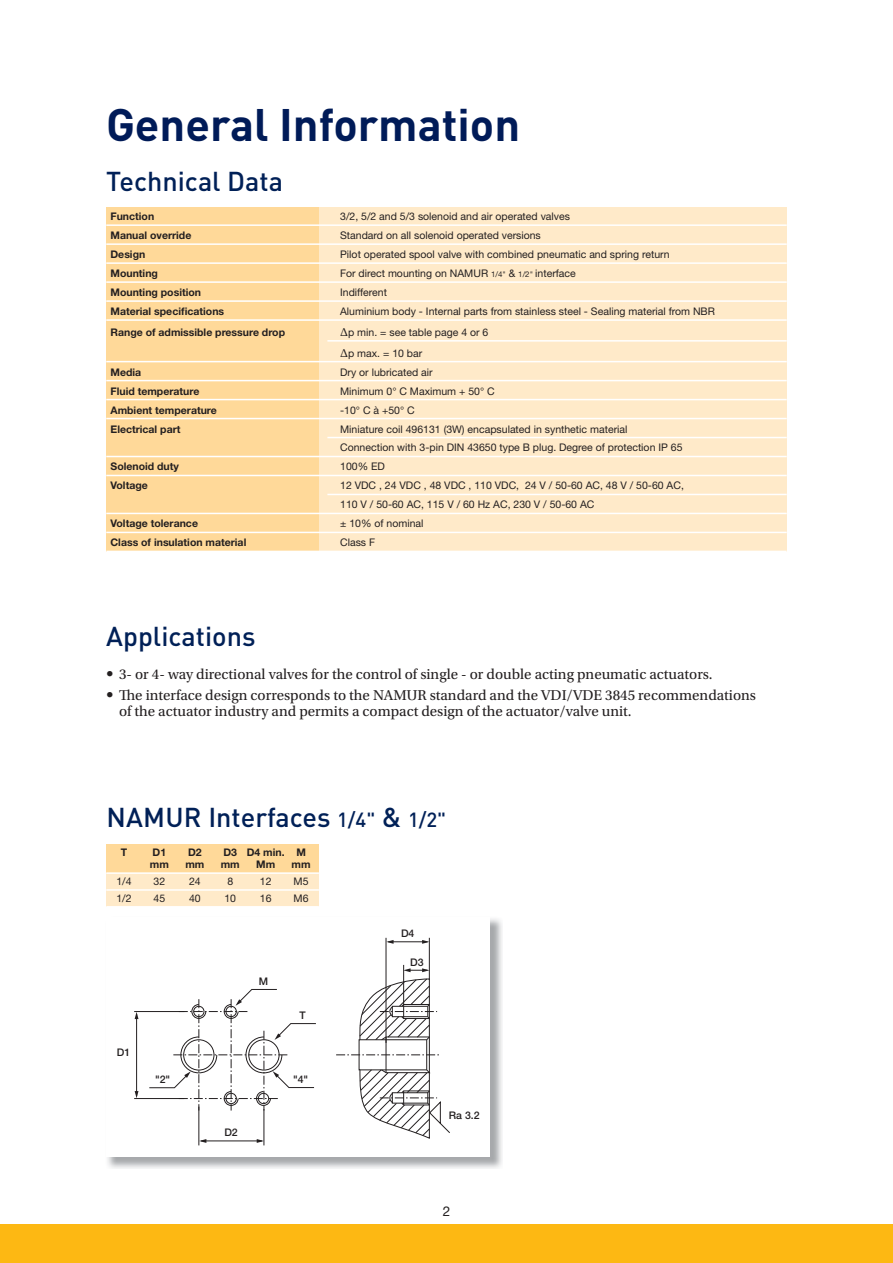
<style>
.page{position:relative;width:893px;height:1263px;background:#fff}
.page>*{position:absolute;margin:0;border:0;box-sizing:border-box;transform-origin:0 0}
.t1{font:700 45px "DINOT";color:#001b58}
.t2{font:500 27px "DINOT";color:#002057}
.t3{font:15px/16.5px "Utopia Std";color:#231f20}
.t4{font:13.5px "Helvetica Neue LT Std";color:#231f20}
.t5{font:10.5px/18.9px "Helvetica Neue LT Std";color:#231f20}
.t6{font:700 10.5px "Helvetica Neue LT Std";color:#231f20}
.t7{font:500 10.5px "Helvetica Neue LT Std";color:#231f20}
.s1{font-size:7.8px}
.s2{font-family:"Utopia Std";font-size:12px}
.s3{font-family:"Helvetica Neue LT Std";font-weight:300}
.s4{font-size:20.25px}
</style>
<div class="page">
<div style="left:0;top:1225px;width:893px;height:38px;background:#fdb813"></div>
<div style="left:106px;top:844px;width:213px;height:63px;background:#ffeac9"></div>
<div style="left:106px;top:844px;width:213px;height:29px;background:#ffd999"></div>
<hr style="left:106px;top:872px;width:213px;height:2px;background:#fff">
<hr style="left:106px;top:889px;width:213px;height:2px;background:#fff">
<hr style="left:106px;top:906px;width:213px;height:2px;background:#fff">
<img style="left:107px;top:918px;width:395px;height:251px">
<div style="left:106px;top:917px;width:384px;height:240px;background:#fff"></div>
<hr style="left:134px;top:1011px;width:50px;height:1px;background:#231f20">
<hr style="left:134px;top:1098px;width:50px;height:1px;background:#231f20">
<hr style="left:199px;top:1107px;width:1px;height:38px;background:#231f20">
<hr style="left:136px;top:1014px;width:1px;height:82px;background:#231f20">
<hr style="left:264px;top:1109px;width:1px;height:36px;background:#231f20">
<hr style="left:201px;top:1141px;width:61px;height:1px;background:#231f20">
<svg style="left:257px;top:1139px;width:7px;height:4px"></svg>
<svg style="left:199px;top:1139px;width:7px;height:4px"></svg>
<svg style="left:135px;top:1091px;width:3px;height:7px"></svg>
<svg style="left:135px;top:1012px;width:3px;height:7px"></svg>
<svg style="left:149px;top:989px;width:167px;height:122px"></svg>
<hr style="left:386px;top:938px;width:1px;height:105px;background:#231f20">
<hr style="left:429px;top:938px;width:1px;height:42px;background:#231f20">
<hr style="left:388px;top:942px;width:39px;height:1px;background:#231f20">
<svg style="left:422px;top:940px;width:7px;height:4px"></svg>
<svg style="left:386px;top:940px;width:7px;height:4px"></svg>
<svg style="left:404px;top:968px;width:25px;height:4px"></svg>
<hr style="left:403px;top:965px;width:1px;height:53px;background:#231f20">
<svg style="left:336px;top:978px;width:114px;height:161px"></svg>
<div style="left:106px;top:207px;width:681px;height:344px;background:#ffeac9"></div>
<div style="left:106px;top:207px;width:213px;height:345px;background:#ffd999"></div>
<hr style="left:106px;top:224px;width:681px;height:2px;background:#fff">
<hr style="left:106px;top:243px;width:681px;height:2px;background:#fff">
<hr style="left:106px;top:262px;width:681px;height:2px;background:#fff">
<hr style="left:106px;top:281px;width:681px;height:2px;background:#fff">
<hr style="left:106px;top:300px;width:681px;height:2px;background:#fff">
<hr style="left:106px;top:319px;width:681px;height:2px;background:#fff">
<hr style="left:327px;top:340px;width:460px;height:2px;background:#fff">
<hr style="left:106px;top:361px;width:681px;height:1px;background:#fff">
<hr style="left:106px;top:380px;width:681px;height:1px;background:#fff">
<hr style="left:106px;top:399px;width:681px;height:1px;background:#fff">
<hr style="left:106px;top:418px;width:681px;height:1px;background:#fff">
<hr style="left:327px;top:437px;width:460px;height:1px;background:#fff">
<hr style="left:106px;top:456px;width:681px;height:1px;background:#fff">
<hr style="left:106px;top:475px;width:681px;height:1px;background:#fff">
<hr style="left:327px;top:494px;width:460px;height:1px;background:#fff">
<hr style="left:106px;top:513px;width:681px;height:1px;background:#fff">
<hr style="left:106px;top:532px;width:681px;height:1px;background:#fff">
<hr style="left:106px;top:551px;width:681px;height:1px;background:#fff">
<h1 class="t1" style="left:106px;top:109px;width:415px">General Information</h1>
<h2 class="t2" style="left:106px;top:172px;width:178px">Technical Data</h2>
<p class="t6" style="left:111px;top:213px;width:45px">Function</p>
<p class="t5" style="left:340px;top:208px;width:231px">3/2, 5/2 and 5/3 solenoid and air operated valves</p>
<p class="t6" style="left:111px;top:232px;width:82px">Manual override</p>
<p class="t5" style="left:340px;top:227px;width:202px">Standard on all solenoid operated versions</p>
<p class="t6" style="left:111px;top:251px;width:36px">Design</p>
<p class="t5" style="left:340px;top:246px;width:331px">Pilot operated spool valve with combined pneumatic and spring return</p>
<p class="t6" style="left:111px;top:270px;width:49px">Mounting</p>
<p class="t5" style="left:340px;top:265px;width:237px">For direct mounting on NAMUR <span class="s1">1/4"</span> &amp; <span class="s1">1/2"</span> interface</p>
<p class="t6" style="left:111px;top:289px;width:92px">Mounting position</p>
<p class="t5" style="left:340px;top:284px;width:48px">Indifferent</p>
<p class="t6" style="left:111px;top:308px;width:115px">Material specifications</p>
<p class="t5" style="left:340px;top:303px;width:376px">Aluminium body - Internal parts from stainless steel - Sealing material from NBR</p>
<p class="t6" style="left:111px;top:328px;width:176px">Range of admissible pressure drop</p>
<p class="t5" style="left:340px;top:323px;width:150px;line-height:20.9px"><span class="s2">Δ</span>p min. = see table page 4 or 6<br><span class="s2">Δ</span>p max. = 10 bar</p>
<p class="t6" style="left:111px;top:368px;width:32px">Media</p>
<p class="t5" style="left:340px;top:364px;width:94px">Dry or lubricated air</p>
<p class="t6" style="left:111px;top:387px;width:90px">Fluid temperature</p>
<p class="t5" style="left:340px;top:383px;width:156px">Minimum 0° C Maximum + 50° C</p>
<p class="t6" style="left:111px;top:406px;width:108px">Ambient temperature</p>
<p class="t5" style="left:340px;top:402px;width:76px">-10° C à +50° C</p>
<p class="t6" style="left:111px;top:425px;width:71px">Electrical part</p>
<p class="t5" style="left:340px;top:421px;width:344px">Miniature coil 496131 (3W) encapsulated in synthetic material<br>Connection with 3-pin DIN 43650 type B plug. Degree of protection IP 65</p>
<p class="t6" style="left:111px;top:463px;width:70px">Solenoid duty</p>
<p class="t5" style="left:340px;top:459px;width:46px">100% ED</p>
<p class="t6" style="left:111px;top:482px;width:39px">Voltage</p>
<p class="t5" style="left:340px;top:478px;width:345px">12 VDC , 24 VDC , 48 VDC , 110 VDC, 24 V / 50-60 AC, 48 V / 50-60 AC,<br>110 V / 50-60 AC, 115 V / 60 Hz AC, 230 V / 50-60 AC</p>
<p class="t6" style="left:111px;top:520px;width:89px">Voltage tolerance</p>
<p class="t5" style="left:340px;top:515px;width:85px">± 10% of nominal</p>
<p class="t6" style="left:111px;top:539px;width:137px">Class of insulation material</p>
<p class="t5" style="left:340px;top:534px;width:36px">Class F</p>
<h2 class="t2" style="left:106px;top:627px;width:151px">Applications</h2>
<h3 class="t3" style="left:106px;top:667px;width:608px"><span class="s3">•</span> 3- or 4- way directional valves for the control of single - or double acting pneumatic actuators.</h3>
<h3 class="t3" style="left:119px;top:688px;width:638px;text-indent:-13px"><span class="s3">•</span> The interface design corresponds to the NAMUR standard and the VDI/VDE 3845 recommendations of the actuator industry and permits a compact design of the actuator/valve unit.</h3>
<h2 class="t2" style="left:106px;top:808px;width:341px">NAMUR Interfaces <span class="s4">1/4"</span> &amp; <span class="s4">1/2"</span></h2>
<p class="t6" style="left:121px;top:849px;width:8px">T</p>
<p class="t6" style="left:153px;top:849px;width:15px">D1</p>
<p class="t6" style="left:188px;top:849px;width:15px">D2</p>
<p class="t6" style="left:223px;top:849px;width:84px">D3 D4 min. M</p>
<p class="t6" style="left:150px;top:861px;width:21px">mm</p>
<p class="t6" style="left:185px;top:861px;width:21px">mm</p>
<p class="t6" style="left:221px;top:861px;width:21px">mm</p>
<p class="t6" style="left:256px;top:861px;width:21px">Mm</p>
<p class="t6" style="left:292px;top:861px;width:21px">mm</p>
<p class="t5" style="left:116px;top:873px;width:17px">1/4</p>
<p class="t5" style="left:154px;top:873px;width:13px">32</p>
<p class="t5" style="left:189px;top:873px;width:13px">24</p>
<p class="t5" style="left:227px;top:873px;width:7px">8</p>
<p class="t5" style="left:260px;top:873px;width:13px">12</p>
<p class="t5" style="left:294px;top:873px;width:16px">M5</p>
<p class="t5" style="left:116px;top:890px;width:17px">1/2</p>
<p class="t5" style="left:154px;top:890px;width:13px">45</p>
<p class="t5" style="left:189px;top:890px;width:13px">40</p>
<p class="t5" style="left:224px;top:890px;width:13px">10</p>
<p class="t5" style="left:260px;top:890px;width:13px">16</p>
<p class="t5" style="left:294px;top:890px;width:16px">M6</p>
<p class="t7" style="left:117px;top:1049px;width:15px">D1</p>
<p class="t7" style="left:259px;top:977px;width:11px">M</p>
<p class="t7" style="left:299px;top:1011px;width:8px">T</p>
<p class="t7" style="left:155px;top:1076px;width:17px">"2"</p>
<p class="t7" style="left:293px;top:1076px;width:17px">"4"</p>
<p class="t7" style="left:224px;top:1129px;width:15px">D2</p>
<p class="t7" style="left:401px;top:930px;width:15px">D4</p>
<p class="t7" style="left:410px;top:958px;width:15px">D3</p>
<p class="t7" style="left:449px;top:1111px;width:32px">Ra 3.2</p>
<p class="t4" style="left:443px;top:1207px;width:9px">2</p>
</div>
